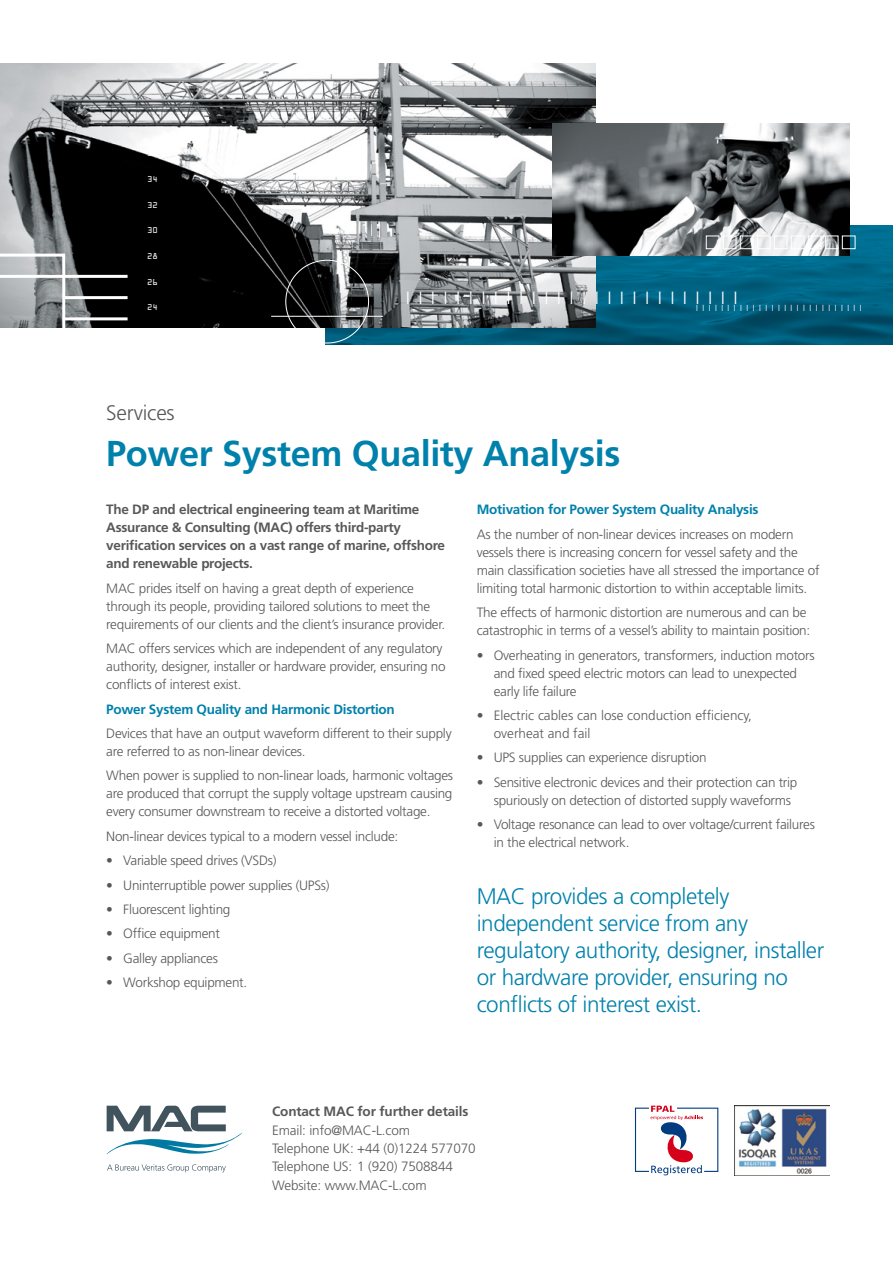
<style>
.page{position:relative;width:893px;height:1263px;background:#fff}
.page>*{position:absolute;margin:0;border:0;box-sizing:border-box;transform-origin:0 0}
.t1{font:700 36px "Frutiger";letter-spacing:-.01em;color:#0081ac}
.t2{font:300 22.5px/27px "Frutiger";letter-spacing:-.02em;color:#0081ac}
.t3{font:300 21px "Frutiger";letter-spacing:-.01em;color:#58585a}
.t4{font:18px "Times";color:#fff}
.t5{font:300 13.5px/18px "Frutiger";letter-spacing:-.02em;color:#58585a}
.t6{font:700 13.5px/18px "Frutiger";letter-spacing:-.02em;color:#58585a}
.t7{font:700 13.5px "Frutiger";letter-spacing:-.02em;color:#0081ac}
.t8{font:300 13.5px/18px "Frutiger";color:#58585a}
.t9{font:9px "Times";color:#fff}
.t10{font:7.5px "OCRA Std";color:#fff}
</style>
<div class="page">
<img style="left:325px;top:226px;width:568px;height:118px">
<img style="left:0;top:64px;width:595px;height:263px">
<img style="left:552px;top:123px;width:298px;height:132px">
<hr style="left:271px;top:316px;width:112px;height:1px;background:#fff">
<svg style="left:0;top:252px;width:131px;height:76px;background:#636668"></svg>
<hr style="left:0;top:275px;width:128px;height:3px;background:#fff">
<hr style="left:64px;top:296px;width:64px;height:3px;background:#fff">
<hr style="left:64px;top:317px;width:64px;height:3px;background:#fff">
<div style="left:706px;top:236px;width:13px;height:13px;border:1px solid #fff"></div>
<div style="left:723px;top:236px;width:13px;height:13px;border:1px solid #fff"></div>
<div style="left:740px;top:236px;width:13px;height:13px;border:1px solid #fff"></div>
<div style="left:757px;top:236px;width:13px;height:13px;border:1px solid #fff"></div>
<div style="left:774px;top:236px;width:13px;height:13px;border:1px solid #fff"></div>
<div style="left:791px;top:236px;width:13px;height:13px;border:1px solid #fff"></div>
<div style="left:808px;top:236px;width:13px;height:13px;border:1px solid #fff"></div>
<div style="left:825px;top:236px;width:13px;height:13px;border:1px solid #fff"></div>
<div style="left:842px;top:236px;width:13px;height:13px;border:1px solid #fff"></div>
<svg style="left:106px;top:1106px;width:136px;height:48px"></svg>
<svg style="left:107px;top:1164px;width:119px;height:8px"></svg>
<img style="left:735px;top:1106px;width:94px;height:68px">
<svg style="left:635px;top:1106px;width:83px;height:69px"></svg>
<p class="t10" style="left:147px;top:150px;width:12px">36</p>
<p class="t10" style="left:147px;top:176px;width:12px">34</p>
<p class="t10" style="left:147px;top:201px;width:12px">32</p>
<p class="t10" style="left:147px;top:227px;width:12px">30</p>
<p class="t10" style="left:147px;top:253px;width:12px">28</p>
<p class="t10" style="left:147px;top:278px;width:12px">26</p>
<p class="t10" style="left:147px;top:304px;width:12px">24</p>
<p class="t3" style="left:106px;top:401px;width:70px">Services</p>
<p class="t4" style="left:406px;top:281px;width:333px">|||||||||||||||||||||||||||</p>
<p class="t9" style="left:696px;top:300px;width:167px">|||||||||||||||||||||||||||</p>
<p class="t1" style="left:106px;top:432px;width:516px">Power System Quality Analysis</p>
<p class="t6" style="left:106px;top:501px;width:340px">The DP and electrical engineering team at Maritime Assurance &amp; Consulting (MAC) offers third-party verification services on a vast range of marine, offshore and renewable projects.</p>
<p class="t5" style="left:106px;top:579px;width:340px">MAC prides itself on having a great depth of experience through its people, providing tailored solutions to meet the requirements of our clients and the client’s insurance provider.</p>
<p class="t5" style="left:106px;top:639px;width:341px">MAC offers services which are independent of any regulatory authority, designer, installer or hardware provider, ensuring no conflicts of interest exist.</p>
<p class="t7" style="left:106px;top:701px;width:290px">Power System Quality and Harmonic Distortion</p>
<p class="t5" style="left:106px;top:724px;width:347px">Devices that have an output waveform different to their supply are referred to as non-linear devices.</p>
<p class="t5" style="left:106px;top:767px;width:348px;text-align:justify">When power is supplied to non-linear loads, harmonic voltages are produced that corrupt the supply voltage upstream causing every consumer downstream to receive a distorted voltage.</p>
<p class="t5" style="left:106px;top:827px;width:293px">Non-linear devices typical to a modern vessel include:</p>
<p class="t5" style="left:106px;top:851px;width:172px">• Variable speed drives (VSDs)</p>
<p class="t5" style="left:106px;top:876px;width:225px">• Uninterruptible power supplies (UPSs)</p>
<p class="t5" style="left:106px;top:900px;width:126px">• Fluorescent lighting</p>
<p class="t5" style="left:106px;top:924px;width:115px">• Office equipment</p>
<p class="t5" style="left:106px;top:949px;width:113px">• Galley appliances</p>
<p class="t5" style="left:106px;top:973px;width:142px">• Workshop equipment.</p>
<p class="t7" style="left:477px;top:502px;width:283px">Motivation for Power System Quality Analysis</p>
<p class="t5" style="left:477px;top:525px;width:344px">As the number of non-linear devices increases on modern vessels there is increasing concern for vessel safety and the main classification societies have all stressed the importance of limiting total harmonic distortion to within acceptable limits.</p>
<p class="t5" style="left:477px;top:603px;width:335px">The effects of harmonic distortion are numerous and can be catastrophic in terms of a vessel’s ability to maintain position:</p>
<p class="t5" style="left:494px;top:646px;width:322px;text-indent:-17px">• Overheating in generators, transformers, induction motors and fixed speed electric motors can lead to unexpected early life failure</p>
<p class="t8" style="left:494px;top:706px;width:260px;text-indent:-17px">• Electric cables can lose conduction efficiency, overheat and fail</p>
<p class="t5" style="left:477px;top:749px;width:231px">• UPS supplies can experience disruption</p>
<p class="t5" style="left:494px;top:773px;width:305px;text-indent:-17px">• Sensitive electronic devices and their protection can trip spuriously on detection of distorted supply waveforms</p>
<p class="t5" style="left:494px;top:815px;width:323px;text-indent:-17px">• Voltage resonance can lead to over voltage/current failures in the electrical network.</p>
<p class="t2" style="left:477px;top:883px;width:349px">MAC provides a completely independent service from any regulatory authority, designer, installer or hardware provider, ensuring no conflicts of interest exist.</p>
<p class="t6" style="left:272px;top:1102px;width:198px">Contact MAC for further details</p>
<p class="t5" style="left:272px;top:1121px;width:139px">Email: info@MAC-L.com</p>
<p class="t5" style="left:272px;top:1139px;width:205px">Telephone UK: +44 (0)1224 577070</p>
<p class="t5" style="left:272px;top:1157px;width:182px">Telephone US: 1 (920) 7508844</p>
<p class="t5" style="left:272px;top:1176px;width:156px">Website: www.MAC-L.com</p>
</div>
